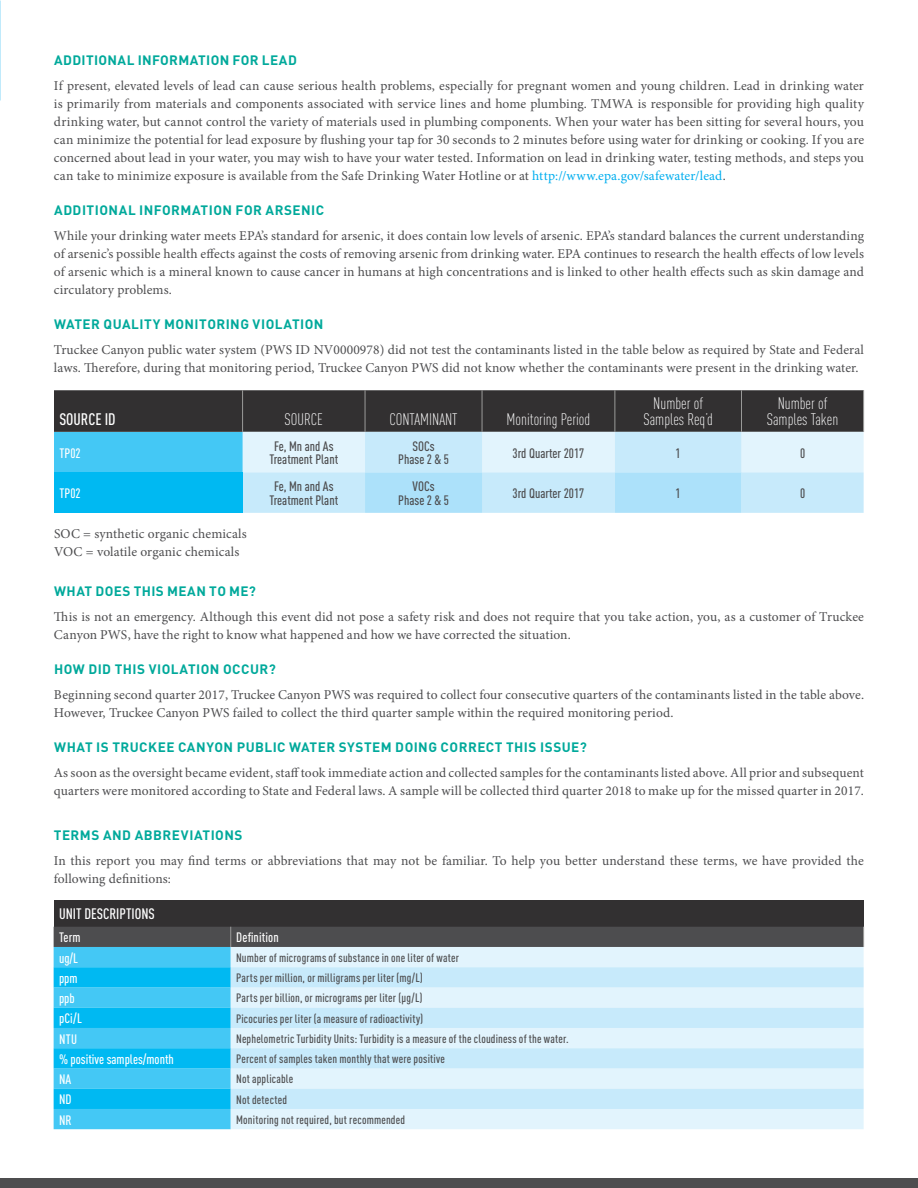
<style>
.page{position:relative;width:918px;height:1188px;background:#fff}
.page>*{position:absolute;margin:0;border:0;box-sizing:border-box;transform-origin:0 0}
.t1{font:300 16.5px/16.5px "DIN Cond";color:#fff;text-align:center}
.t2{font:500 16.5px "DIN Cond";color:#fff}
.t3{font:500 15px "DIN Cond";color:#fff}
.t4{font:13.5px/18px "Minion Pro";letter-spacing:.01em;color:#4d4d4f}
.t5{font:700 13.5px "DIN Pro";letter-spacing:.03em;color:#00a99b}
.t6{font:500 13.5px/13.5px "DIN Cond";color:#4d4d4f;text-align:center}
.t7{font:500 13.5px "DIN Cond";color:#fff}
.t8{font:500 12px "DIN Cond";letter-spacing:.015em;color:#4d4d4f}
.s1{color:#00aeef}
</style>
<div class="page">
<svg style="left:0;top:0;width:1px;height:101px"></svg>
<div style="left:0;top:1178px;width:918px;height:10px;background:#4d4d4f"></div>
<svg style="left:54px;top:390px;width:810px;height:123px;background:#7ca5b6"></svg>
<hr style="left:242px;top:390px;width:1px;height:42px;background:#9a9a99">
<hr style="left:365px;top:390px;width:1px;height:42px;background:#9a9a99">
<hr style="left:482px;top:390px;width:1px;height:42px;background:#9a9a99">
<hr style="left:615px;top:390px;width:1px;height:42px;background:#9a9a99">
<hr style="left:741px;top:390px;width:1px;height:42px;background:#9a9a99">
<hr style="left:863px;top:390px;width:1px;height:42px;background:#9a9a99">
<div style="left:54px;top:900px;width:810px;height:27px;background:#323031"></div>
<svg style="left:54px;top:927px;width:810px;height:202px;background:#a5d6e9"></svg>
<p class="t5" style="left:54px;top:49px;width:244px">ADDITIONAL INFORMATION FOR LEAD</p>
<p class="t4" style="left:54px;top:77px;width:812px;text-align:justify">If present, elevated levels of lead can cause serious health problems, especially for pregnant women and young children. Lead in drinking water is primarily from materials and components associated with service lines and home plumbing. TMWA is responsible for providing high quality drinking water, but cannot control the variety of materials used in plumbing components. When your water has been sitting for several hours, you can minimize the potential for lead exposure by flushing your tap for 30 seconds to 2 minutes before using water for drinking or cooking. If you are concerned about lead in your water, you may wish to have your water tested. Information on lead in drinking water, testing methods, and steps you can take to minimize exposure is available from the Safe Drinking Water Hotline or at <span class="s1">http://www.epa.gov/safewater/lead</span>.</p>
<p class="t5" style="left:54px;top:199px;width:272px">ADDITIONAL INFORMATION FOR ARSENIC</p>
<p class="t4" style="left:54px;top:227px;width:812px;text-align:justify">While your drinking water meets EPA’s standard for arsenic, it does contain low levels of arsenic. EPA’s standard balances the current understanding of arsenic’s possible health effects against the costs of removing arsenic from drinking water. EPA continues to research the health effects of low levels of arsenic which is a mineral known to cause cancer in humans at high concentrations and is linked to other health effects such as skin damage and circulatory problems.</p>
<p class="t5" style="left:54px;top:313px;width:271px">WATER QUALITY MONITORING VIOLATION</p>
<p class="t4" style="left:54px;top:341px;width:812px">Truckee Canyon public water system (PWS ID NV0000978) did not test the contaminants listed in the table below as required by State and Federal laws. Therefore, during that monitoring period, Truckee Canyon PWS did not know whether the contaminants were present in the drinking water.</p>
<p class="t2" style="left:59px;top:409px;width:58px">SOURCE ID</p>
<p class="t1" style="left:285px;top:411px;width:40px">SOURCE</p>
<p class="t1" style="left:389px;top:411px;width:70px">CONTAMINANT</p>
<p class="t1" style="left:507px;top:411px;width:85px">Monitoring Period</p>
<p class="t1" style="left:643px;top:395px;width:71px">Number of<br>Samples Req’d</p>
<p class="t1" style="left:767px;top:395px;width:73px">Number of<br>Samples Taken</p>
<p class="t7" style="left:59px;top:445px;width:23px">TP02</p>
<p class="t6" style="left:269px;top:439px;width:70px">Fe, Mn and As<br>Treatment Plant</p>
<p class="t6" style="left:398px;top:439px;width:52px">SOCs<br>Phase 2 &amp; 5</p>
<p class="t6" style="left:513px;top:446px;width:73px">3rd Quarter 2017</p>
<p class="t6" style="left:676px;top:446px;width:7px">1</p>
<p class="t6" style="left:800px;top:446px;width:7px">0</p>
<p class="t7" style="left:59px;top:485px;width:23px">TP02</p>
<p class="t6" style="left:269px;top:479px;width:70px">Fe, Mn and As<br>Treatment Plant</p>
<p class="t6" style="left:398px;top:479px;width:52px">VOCs<br>Phase 2 &amp; 5</p>
<p class="t6" style="left:513px;top:486px;width:73px">3rd Quarter 2017</p>
<p class="t6" style="left:676px;top:486px;width:7px">1</p>
<p class="t6" style="left:800px;top:486px;width:7px">0</p>
<p class="t4" style="left:54px;top:525px;width:194px">SOC = synthetic organic chemicals<br>VOC = volatile organic chemicals</p>
<p class="t5" style="left:54px;top:580px;width:203px">WHAT DOES THIS MEAN TO ME?</p>
<p class="t4" style="left:54px;top:608px;width:811px">This is not an emergency. Although this event did not pose a safety risk and does not require that you take action, you, as a customer of Truckee<br>Canyon PWS, have the right to know what happened and how we have corrected the situation.</p>
<p class="t5" style="left:54px;top:658px;width:223px">HOW DID THIS VIOLATION OCCUR?</p>
<p class="t4" style="left:54px;top:686px;width:812px">Beginning second quarter 2017, Truckee Canyon PWS was required to collect four consecutive quarters of the contaminants listed in the table above.<br>However, Truckee Canyon PWS failed to collect the third quarter sample within the required monitoring period.</p>
<p class="t5" style="left:54px;top:736px;width:534px">WHAT IS TRUCKEE CANYON PUBLIC WATER SYSTEM DOING CORRECT THIS ISSUE?</p>
<p class="t4" style="left:54px;top:764px;width:812px">As soon as the oversight became evident, staff took immediate action and collected samples for the contaminants listed above. All prior and subsequent quarters were monitored according to State and Federal laws. A sample will be collected third quarter 2018 to make up for the missed quarter in 2017.</p>
<p class="t5" style="left:54px;top:824px;width:190px">TERMS AND ABBREVIATIONS</p>
<p class="t4" style="left:54px;top:851px;width:811px">In this report you may find terms or abbreviations that may not be familiar. To help you better understand these terms, we have provided the following definitions:</p>
<p class="t3" style="left:59px;top:905px;width:97px">UNIT DESCRIPTIONS</p>
<p class="t7" style="left:59px;top:929px;width:23px">Term</p>
<p class="t7" style="left:236px;top:929px;width:44px">Definition</p>
<p class="t7" style="left:59px;top:950px;width:21px">ug/L</p>
<p class="t8" style="left:236px;top:951px;width:224px">Number of micrograms of substance in one liter of water</p>
<p class="t7" style="left:59px;top:970px;width:20px">ppm</p>
<p class="t8" style="left:236px;top:971px;width:188px">Parts per million, or milligrams per liter (mg/L)</p>
<p class="t7" style="left:59px;top:990px;width:17px">ppb</p>
<p class="t8" style="left:236px;top:991px;width:188px">Parts per billion, or micrograms per liter (µg/L)</p>
<p class="t7" style="left:59px;top:1010px;width:24px">pCi/L</p>
<p class="t8" style="left:236px;top:1011px;width:189px">Picocuries per liter (a measure of radioactivity)</p>
<p class="t7" style="left:59px;top:1031px;width:20px">NTU</p>
<p class="t8" style="left:236px;top:1032px;width:334px">Nephelometric Turbidity Units: Turbidity is a measure of the cloudiness of the water.</p>
<p class="t7" style="left:59px;top:1051px;width:116px">% positive samples/month</p>
<p class="t8" style="left:236px;top:1052px;width:210px">Percent of samples taken monthly that were positive</p>
<p class="t7" style="left:59px;top:1071px;width:14px">NA</p>
<p class="t8" style="left:236px;top:1072px;width:59px">Not applicable</p>
<p class="t7" style="left:59px;top:1091px;width:14px">ND</p>
<p class="t8" style="left:236px;top:1092px;width:52px">Not detected</p>
<p class="t7" style="left:59px;top:1112px;width:14px">NR</p>
<p class="t8" style="left:236px;top:1113px;width:170px">Monitoring not required, but recommended</p>
</div>
